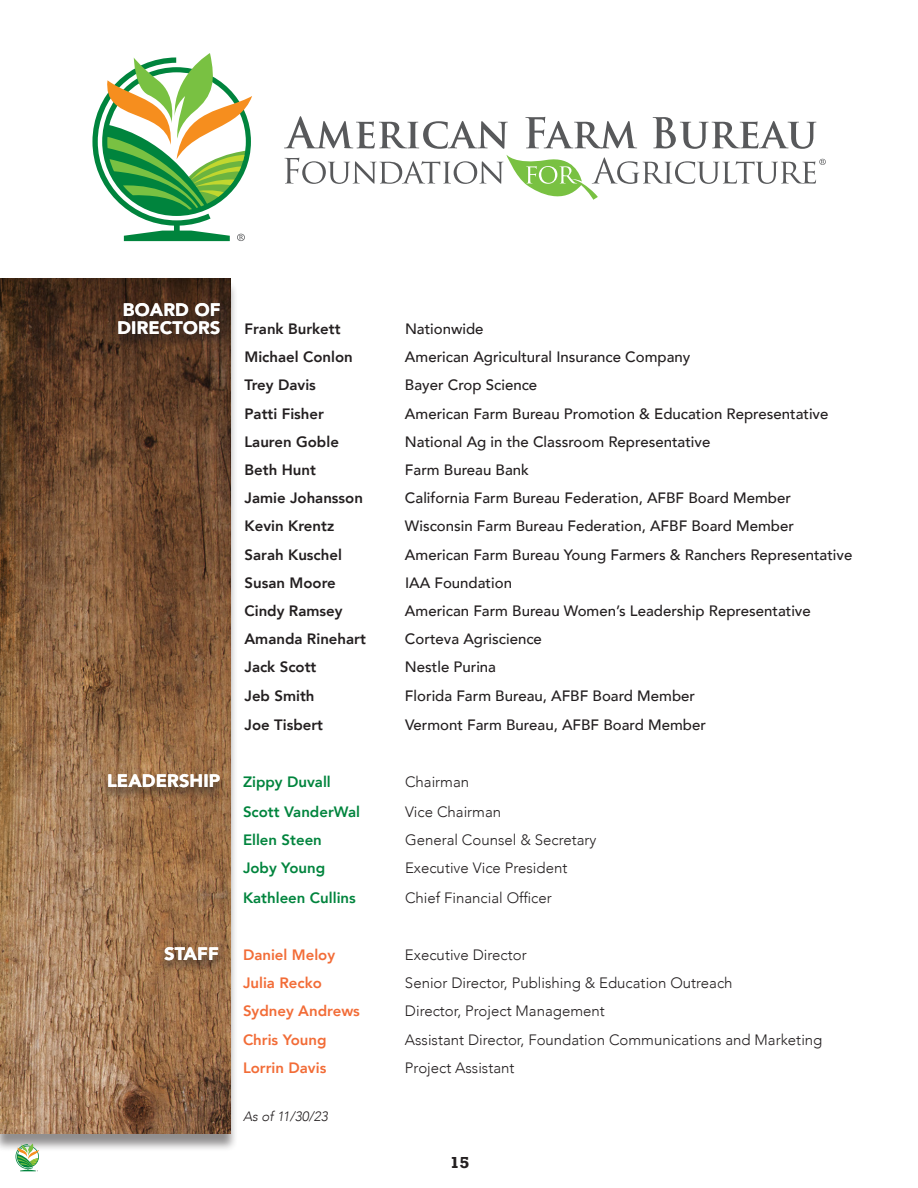
<style>
.page{position:relative;width:918px;height:1188px;background:#fff}
.page>*{position:absolute;margin:0;border:0;box-sizing:border-box;transform-origin:0 0}
.t1{font:900 18px "Avenir";letter-spacing:.01em;color:#fff}
.Award_Listing{font:500 15px "Avenir";color:#231f20}
.t2{font:300 15px "Avenir";color:#231f20}
.Award_Listing-2{font:800 15px "Avenir";color:#231f20}
.t3{font:800 15px "Avenir";color:#00843d}
.t4{font:800 15px "Avenir";color:#f26c37}
.No_Spacing{font:700 15px "Rockwell";color:#231f20}
.t5{font:italic 300 13.5px "Avenir";color:#231f20}
</style>
<div class="page">
<div style="left:0;top:280px;width:239px;height:872px;background:#231f20;opacity:.5"></div>
<img style="left:0;top:279px;width:230px;height:855px">
<svg style="left:284px;top:116px;width:224px;height:33px"></svg>
<svg style="left:525px;top:117px;width:112px;height:31px"></svg>
<svg style="left:653px;top:117px;width:163px;height:32px"></svg>
<svg style="left:285px;top:155px;width:541px;height:45px"></svg>
<svg style="left:92px;top:53px;width:160px;height:188px"></svg>
<div style="left:112px;top:303px;width:115px;height:45px;background:#231f20;opacity:.75"></div>
<div style="left:101px;top:773px;width:126px;height:28px;background:#231f20;opacity:.75"></div>
<div style="left:158px;top:946px;width:67px;height:28px;background:#231f20;opacity:.75"></div>
<svg style="left:16px;top:1144px;width:23px;height:27px"></svg>
<p class="t1" style="left:123px;top:294px;width:99px">BOARD OF</p>
<p class="t1" style="left:117px;top:312px;width:105px">DIRECTORS</p>
<p class="Award_Listing-2" style="left:244px;top:317px;width:98px">Frank Burkett</p>
<p class="Award_Listing" style="left:405px;top:316px;width:80px">Nationwide</p>
<p class="Award_Listing-2" style="left:244px;top:345px;width:110px">Michael Conlon</p>
<p class="Award_Listing" style="left:405px;top:344px;width:287px">American Agricultural Insurance Company</p>
<p class="Award_Listing-2" style="left:244px;top:374px;width:73px">Trey Davis</p>
<p class="Award_Listing" style="left:405px;top:372px;width:134px">Bayer Crop Science</p>
<p class="Award_Listing-2" style="left:244px;top:402px;width:81px">Patti Fisher</p>
<p class="Award_Listing" style="left:405px;top:400px;width:425px">American Farm Bureau Promotion &amp; Education Representative</p>
<p class="Award_Listing-2" style="left:244px;top:430px;width:96px">Lauren Goble</p>
<p class="Award_Listing" style="left:405px;top:429px;width:307px">National Ag in the Classroom Representative</p>
<p class="Award_Listing-2" style="left:244px;top:458px;width:73px">Beth Hunt</p>
<p class="Award_Listing" style="left:405px;top:457px;width:125px">Farm Bureau Bank</p>
<p class="Award_Listing-2" style="left:244px;top:486px;width:120px">Jamie Johansson</p>
<p class="Award_Listing" style="left:405px;top:485px;width:387px">California Farm Bureau Federation, AFBF Board Member</p>
<p class="Award_Listing-2" style="left:244px;top:515px;width:91px">Kevin Krentz</p>
<p class="Award_Listing" style="left:405px;top:513px;width:390px">Wisconsin Farm Bureau Federation, AFBF Board Member</p>
<p class="Award_Listing-2" style="left:244px;top:543px;width:99px">Sarah Kuschel</p>
<p class="Award_Listing" style="left:405px;top:541px;width:449px">American Farm Bureau Young Farmers &amp; Ranchers Representative</p>
<p class="Award_Listing-2" style="left:244px;top:571px;width:93px">Susan Moore</p>
<p class="Award_Listing" style="left:405px;top:570px;width:109px">IAA Foundation</p>
<p class="Award_Listing-2" style="left:244px;top:599px;width:100px">Cindy Ramsey</p>
<p class="Award_Listing" style="left:405px;top:598px;width:407px">American Farm Bureau Women’s Leadership Representative</p>
<p class="Award_Listing-2" style="left:244px;top:627px;width:123px">Amanda Rinehart</p>
<p class="Award_Listing" style="left:405px;top:626px;width:138px">Corteva Agriscience</p>
<p class="Award_Listing-2" style="left:244px;top:656px;width:73px">Jack Scott</p>
<p class="Award_Listing" style="left:405px;top:654px;width:93px">Nestle Purina</p>
<p class="Award_Listing-2" style="left:244px;top:684px;width:72px">Jeb Smith</p>
<p class="Award_Listing" style="left:405px;top:682px;width:292px">Florida Farm Bureau, AFBF Board Member</p>
<p class="Award_Listing-2" style="left:244px;top:713px;width:80px">Joe Tisbert</p>
<p class="Award_Listing" style="left:405px;top:712px;width:302px">Vermont Farm Bureau, AFBF Board Member</p>
<p class="t1" style="left:107px;top:765px;width:115px">LEADERSHIP</p>
<p class="t3" style="left:243px;top:770px;width:89px">Zippy Duvall</p>
<p class="t2" style="left:405px;top:773px;width:66px">Chairman</p>
<p class="t3" style="left:243px;top:800px;width:118px">Scott VanderWal</p>
<p class="t2" style="left:405px;top:803px;width:98px">Vice Chairman</p>
<p class="t3" style="left:243px;top:828px;width:80px">Ellen Steen</p>
<p class="t2" style="left:405px;top:831px;width:193px">General Counsel &amp; Secretary</p>
<p class="t3" style="left:243px;top:856px;width:84px">Joby Young</p>
<p class="t2" style="left:405px;top:859px;width:164px">Executive Vice President</p>
<p class="t3" style="left:243px;top:886px;width:114px">Kathleen Cullins</p>
<p class="t2" style="left:405px;top:889px;width:148px">Chief Financial Officer</p>
<p class="t1" style="left:164px;top:938px;width:56px">STAFF</p>
<p class="t4" style="left:243px;top:943px;width:94px">Daniel Meloy</p>
<p class="t2" style="left:405px;top:946px;width:123px">Executive Director</p>
<p class="t4" style="left:243px;top:971px;width:80px">Julia Recko</p>
<p class="t2" style="left:405px;top:974px;width:329px">Senior Director, Publishing &amp; Education Outreach</p>
<p class="t4" style="left:243px;top:1000px;width:118px">Sydney Andrews</p>
<p class="t2" style="left:405px;top:1002px;width:201px">Director, Project Management</p>
<p class="t4" style="left:243px;top:1028px;width:85px">Chris Young</p>
<p class="t2" style="left:405px;top:1031px;width:419px">Assistant Director, Foundation Communications and Marketing</p>
<p class="t4" style="left:243px;top:1056px;width:85px">Lorrin Davis</p>
<p class="t2" style="left:405px;top:1059px;width:111px">Project Assistant</p>
<p class="t5" style="left:243px;top:1108px;width:86px">As of 11/30/23</p>
<p class="No_Spacing" style="left:450px;top:1153px;width:21px">15</p>
</div>
